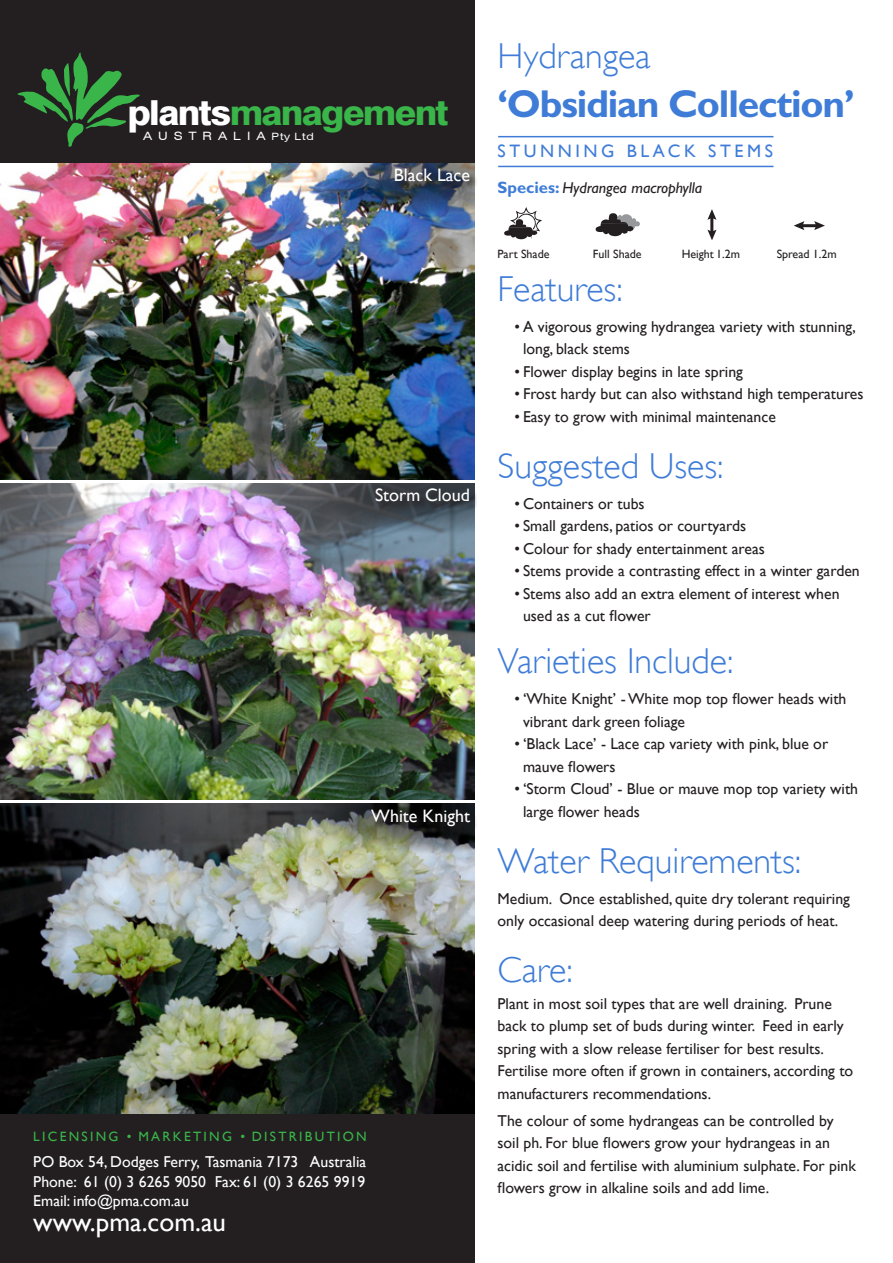
<style>
.page{position:relative;width:893px;height:1263px;background:#fff}
.page>*{position:absolute;margin:0;border:0;box-sizing:border-box;transform-origin:0 0}
.t1{font:700 39px "Gill Sans";letter-spacing:-.03em;color:#3e7cd7}
.t2{font:300 36px "Gill Sans";color:#3e7cd7}
.t3{font:800 34.5px "Swiss 721 BT";letter-spacing:-.045em;color:#39b54a;scale:1.05 1}
.t4{font:27px "Gill Sans";color:#fff}
.t5{font:18px "Gill Sans";color:#fff}
.t6{font:18px "Gill Sans";letter-spacing:.2em;color:#3e7cd7}
.t7{font:15.75px/22.5px "Gill Sans";color:#231f20}
.t8{font:15.75px/19px "Gill Sans";color:#fff;text-align:justify}
.t9{font:italic 15.75px "Gill Sans";color:#231f20}
.t10{font:13.5px "Gill Sans";letter-spacing:.17em;color:#39b54a}
.t11{font:12px "Gill Sans";color:#231f20}
.t12{font:expanded 11.55px "Swiss 721 BT";letter-spacing:.5em;color:#fff;scale:1.05 1}
.s1{color:#fff}
.s2{font-size:10.05px}
.s3{font-weight:700;font-style:normal;font-size:16.5px;color:#3e7cd7}
</style>
<div class="page">
<div style="left:0;top:0;width:475px;height:173px;background:#231f20"></div>
<svg style="left:17px;top:52px;width:123px;height:95px"></svg>
<img style="left:0;top:164px;width:475px;height:315px">
<img style="left:0;top:484px;width:475px;height:316px">
<img style="left:0;top:804px;width:475px;height:310px">
<div style="left:0;top:1114px;width:475px;height:149px;background:#231f20"></div>
<svg style="left:707px;top:209px;width:9px;height:31px"></svg>
<svg style="left:794px;top:221px;width:31px;height:9px"></svg>
<hr style="left:498px;top:136px;width:275px;height:1px;background:#3e7cd7">
<hr style="left:498px;top:166px;width:275px;height:1px;background:#3e7cd7">
<svg style="left:504px;top:207px;width:38px;height:33px"></svg>
<img style="left:313px;top:164px;width:162px;height:55px">
<img style="left:299px;top:484px;width:176px;height:55px">
<img style="left:290px;top:804px;width:185px;height:55px">
<svg style="left:394px;top:169px;width:82px;height:21px;background:#474d59"></svg>
<svg style="left:376px;top:489px;width:101px;height:21px;background:#373c42"></svg>
<svg style="left:371px;top:809px;width:105px;height:26px;background:#242523"></svg>
<svg style="left:595px;top:213px;width:45px;height:24px"></svg>
<h3 class="t3" style="left:128px;top:92px;width:307px"><span class="s1">plants</span>management</h3>
<p class="t12" style="left:143px;top:129px;width:164px">AUSTRALIA<span class="s2">Pty Ltd</span></p>
<p class="t5" style="left:394px;top:165px;width:78px">Black Lace</p>
<p class="t5" style="left:375px;top:485px;width:96px">Storm Cloud</p>
<p class="t5" style="left:371px;top:805px;width:100px">White Knight</p>
<p class="t10" style="left:33px;top:1128px;width:335px">LICENSING • MARKETING • DISTRIBUTION</p>
<p class="t8" style="left:33px;top:1152px;width:334px">PO Box 54, Dodges Ferry, Tasmania 7173 Australia Phone: 61 (0) 3 6265 9050 Fax: 61 (0) 3 6265 9919<br>Email: info@pma.com.au</p>
<h3 class="t4" style="left:33px;top:1206px;width:194px">www.pma.com.au</h3>
<h2 class="t2" style="left:497px;top:35px;width:155px">Hydrangea</h2>
<h1 class="t1" style="left:497px;top:81px;width:359px">‘Obsidian Collection’</h1>
<p class="t6" style="left:497px;top:141px;width:277px">STUNNING BLACK STEMS</p>
<p class="t9" style="left:497px;top:178px;width:206px"><span class="s3">Species:</span> Hydrangea macrophylla</p>
<p class="t11" style="left:497px;top:247px;width:54px">Part Shade</p>
<p class="t11" style="left:593px;top:247px;width:50px">Full Shade</p>
<p class="t11" style="left:682px;top:247px;width:60px">Height 1.2m</p>
<p class="t11" style="left:777px;top:247px;width:61px">Spread 1.2m</p>
<h2 class="t2" style="left:497px;top:268px;width:127px">Features:</h2>
<p class="t7" style="left:523px;top:315px;width:334px;text-indent:-9px">• A vigorous growing hydrangea variety with stunning, long, black stems</p>
<p class="t7" style="left:514px;top:360px;width:230px">• Flower display begins in late spring</p>
<p class="t7" style="left:514px;top:383px;width:351px">• Frost hardy but can also withstand high temperatures</p>
<p class="t7" style="left:514px;top:405px;width:263px">• Easy to grow with minimal maintenance</p>
<h2 class="t2" style="left:497px;top:445px;width:227px">Suggested Uses:</h2>
<p class="t7" style="left:514px;top:492px;width:132px">• Containers or tubs</p>
<p class="t7" style="left:514px;top:515px;width:233px">• Small gardens, patios or courtyards</p>
<p class="t7" style="left:514px;top:537px;width:252px">• Colour for shady entertainment areas</p>
<p class="t7" style="left:514px;top:560px;width:347px">• Stems provide a contrasting effect in a winter garden</p>
<p class="t7" style="left:523px;top:582px;width:318px;text-indent:-9px">• Stems also add an extra element of interest when used as a cut flower</p>
<h2 class="t2" style="left:497px;top:640px;width:238px">Varieties Include:</h2>
<p class="t7" style="left:523px;top:687px;width:325px;text-indent:-9px">• ‘White Knight’ -White mop top flower heads with vibrant dark green foliage</p>
<p class="t7" style="left:523px;top:732px;width:307px;text-indent:-9px">• ‘Black Lace’ - Lace cap variety with pink, blue or mauve flowers</p>
<p class="t7" style="left:523px;top:777px;width:337px;text-indent:-9px">• ‘Storm Cloud’ - Blue or mauve mop top variety with large flower heads</p>
<h2 class="t2" style="left:497px;top:840px;width:305px">Water Requirements:</h2>
<p class="t7" style="left:497px;top:887px;width:354px">Medium. Once established, quite dry tolerant requiring only occasional deep watering during periods of heat.</p>
<h2 class="t2" style="left:497px;top:949px;width:77px">Care:</h2>
<p class="t7" style="left:497px;top:992px;width:357px">Plant in most soil types that are well draining. Prune back to plump set of buds during winter. Feed in early spring with a slow release fertiliser for best results.<br>Fertilise more often if grown in containers, according to manufacturers recommendations.</p>
<p class="t7" style="left:497px;top:1109px;width:360px">The colour of some hydrangeas can be controlled by soil ph. For blue flowers grow your hydrangeas in an acidic soil and fertilise with aluminium sulphate. For pink flowers grow in alkaline soils and add lime.</p>
</div>
